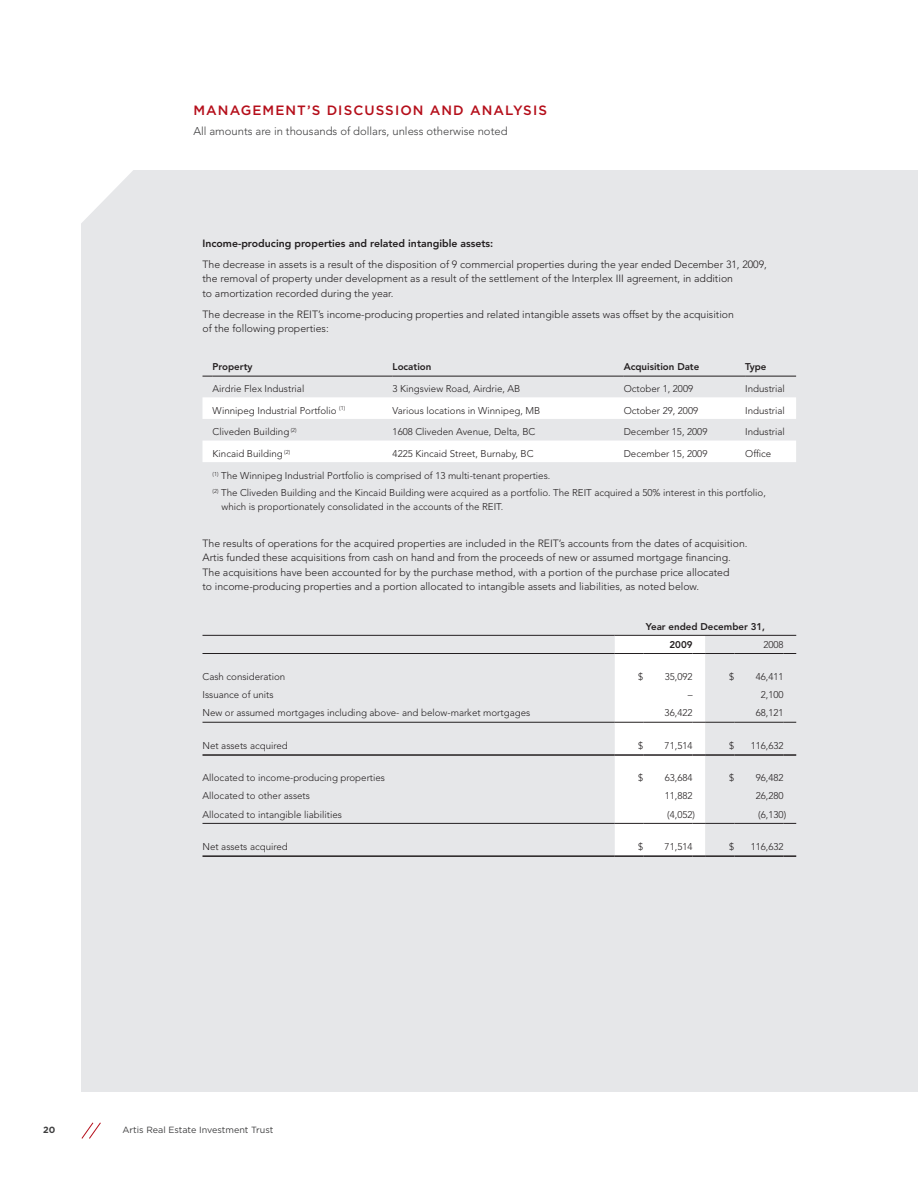
<style>
.page{position:relative;width:918px;height:1188px;background:#fff}
.page>*{position:absolute;margin:0;border:0;box-sizing:border-box;transform-origin:0 0}
.t1{font:500 13.5px "Gotham";letter-spacing:.08em;color:#b50e1a}
.t2{font:300 11.25px "Avenir LT Std";color:#3e3e3f}
.t3{font:300 10.5px/14.2px "Avenir LT Std";color:#231f20}
.t4{font:800 10.5px "Avenir LT Std";color:#231f20}
.t5{font:300 9.75px/16.8px "Avenir LT Std";color:#231f20}
.t6{font:800 9.75px/18.1px "Avenir LT Std";color:#231f20}
.t7{font:9px "Gotham";color:#3e3e3f}
.t8{font:700 9px "Gotham";color:#3e3e3f}
</style>
<div class="page">
<div style="left:81px;top:0;width:837px;height:1092px;background:#e6e7e9"></div>
<svg style="left:81px;top:170px;width:52px;height:53px;fill:#fcfcfc"></svg>
<div style="left:0;top:0;width:918px;height:170px;background:#fff"></div>
<svg style="left:81px;top:1122px;width:20px;height:17px"></svg>
<svg style="left:202px;top:397px;width:594px;height:65px"></svg>
<hr style="left:213px;top:376px;width:180px;height:1px;background:#231f20">
<hr style="left:393px;top:376px;width:231px;height:1px;background:#231f20">
<hr style="left:624px;top:376px;width:121px;height:1px;background:#231f20">
<hr style="left:745px;top:376px;width:51px;height:1px;background:#231f20">
<hr style="left:202px;top:635px;width:413px;height:1px;background:#231f20">
<hr style="left:615px;top:635px;width:181px;height:1px;background:#231f20">
<hr style="left:202px;top:653px;width:413px;height:1px;background:#231f20">
<hr style="left:734px;top:653px;width:50px;height:1px;background:#231f20">
<svg style="left:784px;top:653px;width:12px;height:1px"></svg>
<hr style="left:202px;top:722px;width:413px;height:1px;background:#231f20">
<hr style="left:734px;top:722px;width:50px;height:1px;background:#231f20">
<svg style="left:784px;top:722px;width:12px;height:1px"></svg>
<hr style="left:202px;top:754px;width:413px;height:2px;background:#231f20">
<hr style="left:734px;top:754px;width:50px;height:2px;background:#231f20">
<svg style="left:784px;top:754px;width:12px;height:2px"></svg>
<hr style="left:202px;top:823px;width:413px;height:1px;background:#231f20">
<hr style="left:734px;top:823px;width:50px;height:1px;background:#231f20">
<svg style="left:784px;top:823px;width:12px;height:1px"></svg>
<hr style="left:202px;top:855px;width:413px;height:2px;background:#231f20">
<svg style="left:615px;top:635px;width:119px;height:222px"></svg>
<hr style="left:705px;top:855px;width:29px;height:2px;background:#231f20">
<hr style="left:734px;top:855px;width:50px;height:2px;background:#231f20">
<svg style="left:784px;top:855px;width:12px;height:2px"></svg>
<h1 class="t1" style="left:193px;top:102px;width:355px">MANAGEMENT’S DISCUSSION AND ANALYSIS</h1>
<p class="t2" style="left:193px;top:125px;width:316px">All amounts are in thousands of dollars, unless otherwise noted</p>
<p class="t4" style="left:202px;top:237px;width:292px">Income‑producing properties and related intangible assets:</p>
<p class="t3" style="left:202px;top:257px;width:566px">The decrease in assets is a result of the disposition of 9 commercial properties during the year ended December 31, 2009, the removal of property under development as a result of the settlement of the Interplex III agreement, in addition<br>to amortization recorded during the year.</p>
<p class="t3" style="left:202px;top:307px;width:533px">The decrease in the REIT’s income-producing properties and related intangible assets was offset by the acquisition of the following properties:</p>
<p class="t6" style="left:213px;top:358px;width:41px">Property</p>
<p class="t6" style="left:393px;top:358px;width:40px">Location</p>
<p class="t6" style="left:624px;top:358px;width:77px">Acquisition Date</p>
<p class="t6" style="left:745px;top:358px;width:23px">Type</p>
<p class="t5" style="left:213px;top:380px;width:93px">Airdrie Flex Industrial</p>
<p class="t5" style="left:393px;top:380px;width:129px">3 Kingsview Road, Airdrie, AB</p>
<p class="t5" style="left:624px;top:380px;width:71px">October 1, 2009</p>
<p class="t5" style="left:745px;top:380px;width:41px">Industrial</p>
<p class="t5" style="left:213px;top:402px;width:134px">Winnipeg Industrial Portfolio <sup>(1)</sup></p>
<p class="t5" style="left:393px;top:402px;width:149px">Various locations in Winnipeg, MB</p>
<p class="t5" style="left:624px;top:402px;width:76px">October 29, 2009</p>
<p class="t5" style="left:745px;top:402px;width:41px">Industrial</p>
<p class="t5" style="left:213px;top:423px;width:86px">Cliveden Building <sup>(2)</sup></p>
<p class="t5" style="left:393px;top:423px;width:144px">1608 Cliveden Avenue, Delta, BC</p>
<p class="t5" style="left:624px;top:423px;width:85px">December 15, 2009</p>
<p class="t5" style="left:745px;top:423px;width:41px">Industrial</p>
<p class="t5" style="left:213px;top:445px;width:79px">Kincaid Building <sup>(2)</sup></p>
<p class="t5" style="left:393px;top:445px;width:142px">4225 Kincaid Street, Burnaby, BC</p>
<p class="t5" style="left:624px;top:445px;width:85px">December 15, 2009</p>
<p class="t5" style="left:745px;top:445px;width:28px">Office</p>
<p class="t5" style="left:213px;top:468px;width:555px"><sup>(1)</sup> The Winnipeg Industrial Portfolio is comprised of 13 multi-tenant properties.<br><sup>(2)</sup> The Cliveden Building and the Kincaid Building were acquired as a portfolio. The REIT acquired a 50% interest in this portfolio,</p>
<p class="t5" style="left:222px;top:498px;width:283px">which is proportionately consolidated in the accounts of the REIT.</p>
<p class="t3" style="left:202px;top:536px;width:547px">The results of operations for the acquired properties are included in the REIT’s accounts from the dates of acquisition.<br>Artis funded these acquisitions from cash on hand and from the proceeds of new or assumed mortgage financing.<br>The acquisitions have been accounted for by the purchase method, with a portion of the purchase price allocated<br>to income-producing properties and a portion allocated to intangible assets and liabilities, as noted below.</p>
<p class="t6" style="left:669px;top:617px;width:97px;text-indent:-24px">Year ended December 31,<br>2009</p>
<p class="t5" style="left:763px;top:636px;width:22px">2008</p>
<p class="t5" style="left:203px;top:668px;width:84px">Cash consideration</p>
<p class="t5" style="left:638px;top:668px;width:7px">$</p>
<p class="t5" style="left:665px;top:668px;width:29px">35,092</p>
<p class="t5" style="left:729px;top:668px;width:7px">$</p>
<p class="t5" style="left:756px;top:668px;width:29px">46,411</p>
<p class="t5" style="left:203px;top:687px;width:73px">Issuance of units</p>
<p class="t5" style="left:688px;top:687px;width:6px">–</p>
<p class="t5" style="left:761px;top:687px;width:24px">2,100</p>
<p class="t5" style="left:202px;top:705px;width:329px">New or assumed mortgages including above‑ and below‑market mortgages</p>
<p class="t5" style="left:665px;top:705px;width:29px">36,422</p>
<p class="t5" style="left:756px;top:705px;width:29px">68,121</p>
<p class="t5" style="left:202px;top:737px;width:87px">Net assets acquired</p>
<p class="t5" style="left:638px;top:737px;width:7px">$</p>
<p class="t5" style="left:665px;top:737px;width:29px">71,514</p>
<p class="t5" style="left:729px;top:737px;width:7px">$</p>
<p class="t5" style="left:751px;top:737px;width:34px">116,632</p>
<p class="t5" style="left:203px;top:770px;width:184px">Allocated to income‑producing properties</p>
<p class="t5" style="left:638px;top:770px;width:7px">$</p>
<p class="t5" style="left:665px;top:770px;width:29px">63,684</p>
<p class="t5" style="left:729px;top:770px;width:7px">$</p>
<p class="t5" style="left:756px;top:770px;width:29px">96,482</p>
<p class="t5" style="left:203px;top:788px;width:109px">Allocated to other assets</p>
<p class="t5" style="left:665px;top:788px;width:29px">11,882</p>
<p class="t5" style="left:756px;top:788px;width:29px">26,280</p>
<p class="t5" style="left:202px;top:806px;width:141px">Allocated to intangible liabilities</p>
<p class="t5" style="left:667px;top:806px;width:29px">(4,052)</p>
<p class="t5" style="left:758px;top:806px;width:29px">(6,130)</p>
<p class="t5" style="left:202px;top:838px;width:87px">Net assets acquired</p>
<p class="t5" style="left:638px;top:838px;width:7px">$</p>
<p class="t5" style="left:665px;top:838px;width:29px">71,514</p>
<p class="t5" style="left:729px;top:838px;width:7px">$</p>
<p class="t5" style="left:751px;top:838px;width:34px">116,632</p>
<p class="t8" style="left:43px;top:1125px;width:14px">20</p>
<p class="t7" style="left:122px;top:1125px;width:153px">Artis Real Estate Investment Trust</p>
</div>
